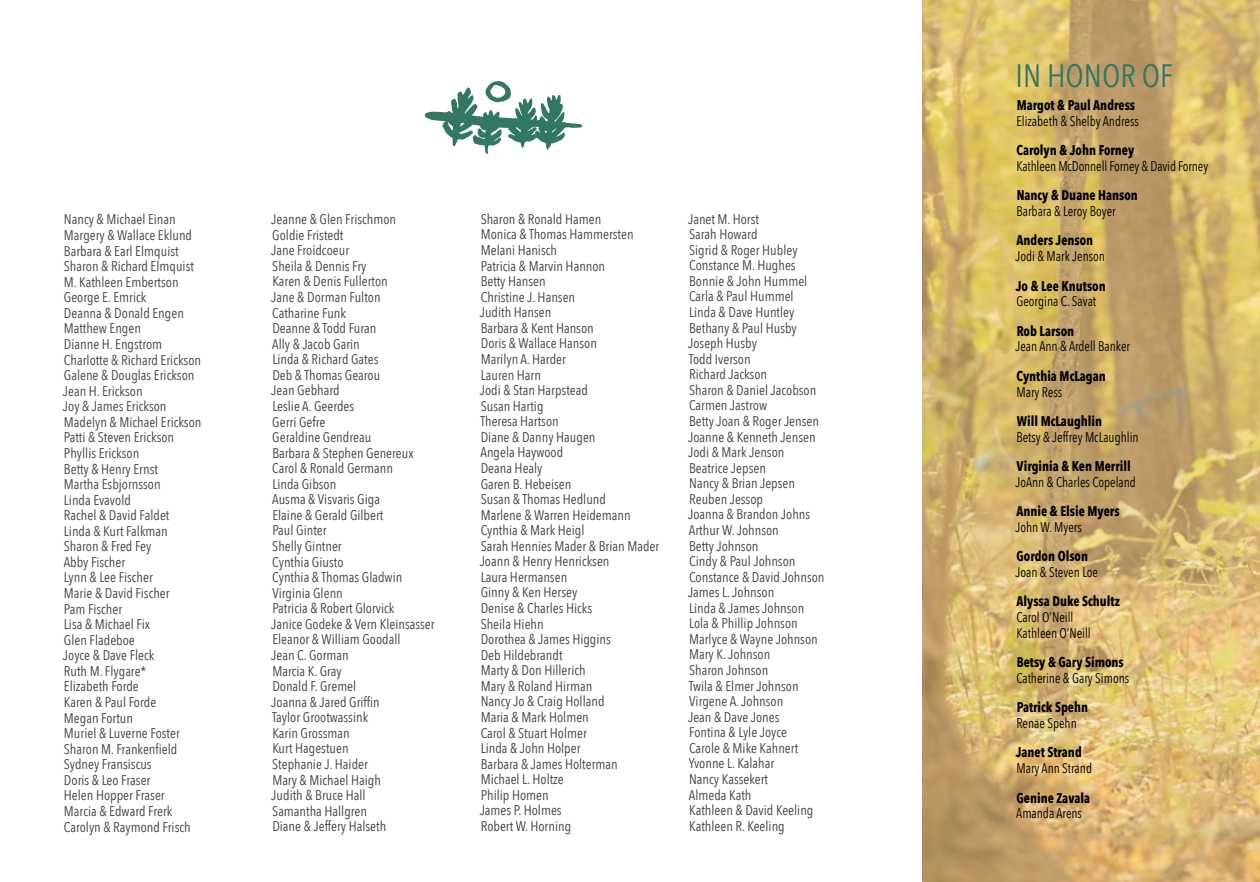
<style>
.page{position:relative;width:1260px;height:882px;background:#fff}
.page>*{position:absolute;margin:0;border:0;box-sizing:border-box;transform-origin:0 0}
.t1{font:32.2px "Avenir Next Condensed";color:#317764}
.t2{font:14px/15.6px "Avenir Next Condensed";color:#414042}
.t3{font:14px/15.8px "Avenir Next Condensed";color:#000;scale:.93 1}
.t4{font:700 14px "Avenir Next Condensed";color:#000;scale:.93 1}
</style>
<div class="page">
<img style="left:922px;top:0;width:338px;height:882px">
<svg style="left:424px;top:81px;width:158px;height:73px"></svg>
<p class="t2" style="left:63px;top:211px;width:140px">Nancy &amp; Michael Einan<br>Margery &amp; Wallace Eklund<br>Barbara &amp; Earl Elmquist<br>Sharon &amp; Richard Elmquist<br>M. Kathleen Embertson<br>George E. Emrick<br>Deanna &amp; Donald Engen<br>Matthew Engen<br>Dianne H. Engstrom<br>Charlotte &amp; Richard Erickson<br>Galene &amp; Douglas Erickson<br>Jean H. Erickson<br>Joy &amp; James Erickson<br>Madelyn &amp; Michael Erickson<br>Patti &amp; Steven Erickson<br>Phyllis Erickson<br>Betty &amp; Henry Ernst<br>Martha Esbjornsson<br>Linda Evavold<br>Rachel &amp; David Faldet<br>Linda &amp; Kurt Falkman<br>Sharon &amp; Fred Fey<br>Abby Fischer<br>Lynn &amp; Lee Fischer<br>Marie &amp; David Fischer<br>Pam Fischer<br>Lisa &amp; Michael Fix<br>Glen Fladeboe<br>Joyce &amp; Dave Fleck<br>Ruth M. Flygare*<br>Elizabeth Forde<br>Karen &amp; Paul Forde<br>Megan Fortun<br>Muriel &amp; Luverne Foster<br>Sharon M. Frankenfield<br>Sydney Fransiscus<br>Doris &amp; Leo Fraser<br>Helen Hopper Fraser<br>Marcia &amp; Edward Frerk<br>Carolyn &amp; Raymond Frisch</p>
<p class="t2" style="left:271px;top:211px;width:165px">Jeanne &amp; Glen Frischmon<br>Goldie Fristedt<br>Jane Froidcoeur<br>Sheila &amp; Dennis Fry<br>Karen &amp; Denis Fullerton<br>Jane &amp; Dorman Fulton<br>Catharine Funk<br>Deanne &amp; Todd Furan<br>Ally &amp; Jacob Garin<br>Linda &amp; Richard Gates<br>Deb &amp; Thomas Gearou<br>Jean Gebhard<br>Leslie A. Geerdes<br>Gerri Gefre<br>Geraldine Gendreau<br>Barbara &amp; Stephen Genereux<br>Carol &amp; Ronald Germann<br>Linda Gibson<br>Ausma &amp; Visvaris Giga<br>Elaine &amp; Gerald Gilbert<br>Paul Ginter<br>Shelly Gintner<br>Cynthia Giusto<br>Cynthia &amp; Thomas Gladwin<br>Virginia Glenn<br>Patricia &amp; Robert Glorvick<br>Janice Godeke &amp; Vern Kleinsasser<br>Eleanor &amp; William Goodall<br>Jean C. Gorman<br>Marcia K. Gray<br>Donald F. Gremel<br>Joanna &amp; Jared Griffin<br>Taylor Grootwassink<br>Karin Grossman<br>Kurt Hagestuen<br>Stephanie J. Haider<br>Mary &amp; Michael Haigh<br>Judith &amp; Bruce Hall<br>Samantha Hallgren<br>Diane &amp; Jeffery Halseth</p>
<p class="t2" style="left:480px;top:211px;width:181px">Sharon &amp; Ronald Hamen<br>Monica &amp; Thomas Hammersten<br>Melani Hanisch<br>Patricia &amp; Marvin Hannon<br>Betty Hansen<br>Christine J. Hansen<br>Judith Hansen<br>Barbara &amp; Kent Hanson<br>Doris &amp; Wallace Hanson<br>Marilyn A. Harder<br>Lauren Harn<br>Jodi &amp; Stan Harpstead<br>Susan Hartig<br>Theresa Hartson<br>Diane &amp; Danny Haugen<br>Angela Haywood<br>Deana Healy<br>Garen B. Hebeisen<br>Susan &amp; Thomas Hedlund<br>Marlene &amp; Warren Heidemann<br>Cynthia &amp; Mark Heigl<br>Sarah Hennies Mader &amp; Brian Mader<br>Joann &amp; Henry Henricksen<br>Laura Hermansen<br>Ginny &amp; Ken Hersey<br>Denise &amp; Charles Hicks<br>Sheila Hiehn<br>Dorothea &amp; James Higgins<br>Deb Hildebrandt<br>Marty &amp; Don Hillerich<br>Mary &amp; Roland Hirman<br>Nancy Jo &amp; Craig Holland<br>Maria &amp; Mark Holmen<br>Carol &amp; Stuart Holmer<br>Linda &amp; John Holper<br>Barbara &amp; James Holterman<br>Michael L. Holtze<br>Philip Homen<br>James P. Holmes<br>Robert W. Horning</p>
<p class="t2" style="left:688px;top:210px;width:138px">Janet M. Horst<br>Sarah Howard<br>Sigrid &amp; Roger Hubley<br>Constance M. Hughes<br>Bonnie &amp; John Hummel<br>Carla &amp; Paul Hummel<br>Linda &amp; Dave Huntley<br>Bethany &amp; Paul Husby<br>Joseph Husby<br>Todd Iverson<br>Richard Jackson<br>Sharon &amp; Daniel Jacobson<br>Carmen Jastrow<br>Betty Joan &amp; Roger Jensen<br>Joanne &amp; Kenneth Jensen<br>Jodi &amp; Mark Jenson<br>Beatrice Jepsen<br>Nancy &amp; Brian Jepsen<br>Reuben Jessop<br>Joanna &amp; Brandon Johns<br>Arthur W. Johnson<br>Betty Johnson<br>Cindy &amp; Paul Johnson<br>Constance &amp; David Johnson<br>James L. Johnson<br>Linda &amp; James Johnson<br>Lola &amp; Phillip Johnson<br>Marlyce &amp; Wayne Johnson<br>Mary K. Johnson<br>Sharon Johnson<br>Twila &amp; Elmer Johnson<br>Virgene A. Johnson<br>Jean &amp; Dave Jones<br>Fontina &amp; Lyle Joyce<br>Carole &amp; Mike Kahnert<br>Yvonne L. Kalahar<br>Nancy Kassekert<br>Almeda Kath<br>Kathleen &amp; David Keeling<br>Kathleen R. Keeling</p>
<h1 class="t1" style="left:1016px;top:48px;width:159px">IN HONOR OF</h1>
<p class="t4" style="left:1017px;top:97px;width:129px">Margot &amp; Paul Andress</p>
<p class="t3" style="left:1016px;top:112px;width:133px">Elizabeth &amp; Shelby Andress</p>
<p class="t4" style="left:1017px;top:142px;width:128px">Carolyn &amp; John Forney</p>
<p class="t3" style="left:1016px;top:158px;width:208px">Kathleen McDonnell Forney &amp; David Forney</p>
<p class="t4" style="left:1017px;top:187px;width:132px">Nancy &amp; Duane Hanson</p>
<p class="t3" style="left:1016px;top:203px;width:108px">Barbara &amp; Leroy Boyer</p>
<p class="t4" style="left:1016px;top:232px;width:84px">Anders Jenson</p>
<p class="t3" style="left:1015px;top:248px;width:98px">Jodi &amp; Mark Jenson</p>
<p class="t4" style="left:1016px;top:277px;width:98px">Jo &amp; Lee Knutson</p>
<p class="t3" style="left:1016px;top:293px;width:87px">Georgina C. Savat</p>
<p class="t4" style="left:1017px;top:322px;width:63px">Rob Larson</p>
<p class="t3" style="left:1015px;top:338px;width:125px">Jean Ann &amp; Ardell Banker</p>
<p class="t4" style="left:1017px;top:367px;width:97px">Cynthia McLagan</p>
<p class="t3" style="left:1016px;top:383px;width:51px">Mary Ress</p>
<p class="t4" style="left:1017px;top:412px;width:93px">Will McLaughlin</p>
<p class="t3" style="left:1016px;top:428px;width:133px">Betsy &amp; Jeffrey McLaughlin</p>
<p class="t4" style="left:1017px;top:458px;width:124px">Virginia &amp; Ken Merrill</p>
<p class="t3" style="left:1015px;top:473px;width:131px">JoAnn &amp; Charles Copeland</p>
<p class="t4" style="left:1016px;top:503px;width:112px">Annie &amp; Elsie Myers</p>
<p class="t3" style="left:1015px;top:518px;width:73px">John W. Myers</p>
<p class="t4" style="left:1017px;top:548px;width:78px">Gordon Olson</p>
<p class="t3" style="left:1015px;top:564px;width:90px">Joan &amp; Steven Loe</p>
<p class="t4" style="left:1016px;top:593px;width:113px">Alyssa Duke Schultz</p>
<p class="t3" style="left:1016px;top:609px;width:82px">Carol O’Neill<br>Kathleen O’Neill</p>
<p class="t4" style="left:1017px;top:654px;width:117px">Betsy &amp; Gary Simons</p>
<p class="t3" style="left:1016px;top:670px;width:123px">Catherine &amp; Gary Simons</p>
<p class="t4" style="left:1017px;top:699px;width:78px">Patrick Spehn</p>
<p class="t3" style="left:1016px;top:715px;width:66px">Renae Spehn</p>
<p class="t4" style="left:1016px;top:744px;width:73px">Janet Strand</p>
<p class="t3" style="left:1016px;top:760px;width:83px">Mary Ann Strand</p>
<p class="t4" style="left:1017px;top:789px;width:81px">Genine Zavala</p>
<p class="t3" style="left:1016px;top:805px;width:72px">Amanda Arens</p>
</div>
